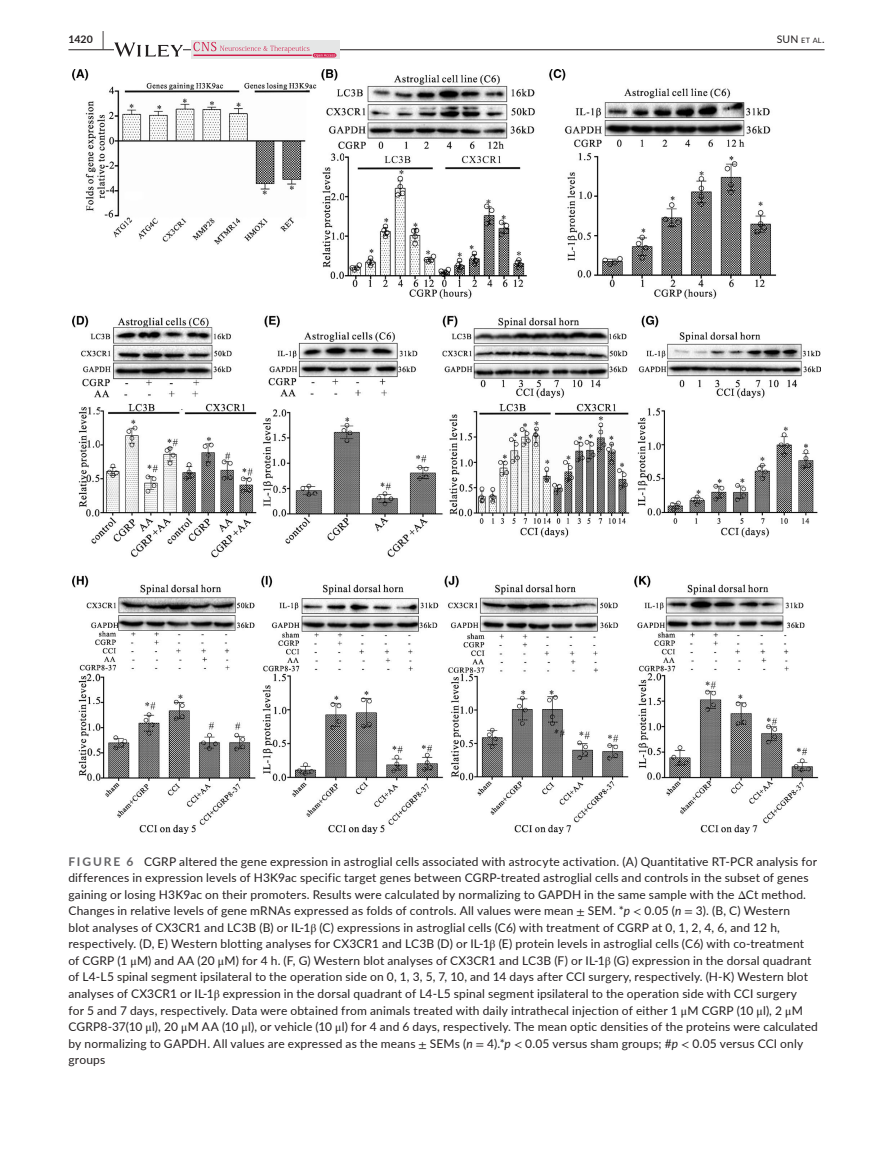
<style>
.page{position:relative;width:893px;height:1174px;background:#fff}
.page>*{position:absolute;margin:0;border:0;box-sizing:border-box;transform-origin:0 0}
.t1{font:12px/16.5px "Lato";letter-spacing:.015em;color:#231f20}
.t2{font:10.5px "Lato";color:#231f20}
.t3{font:700 10.5px "Lato";color:#231f20}
.s1{font-size:19.5px}
.s2{font-size:7.35px}
.s3{font-weight:700;color:#636366}
.s4{font-family:"STIX"}
.s5{font-style:italic}
</style>
<div class="page">
<hr style="left:68px;top:49px;width:756px;height:1px;background:#231f20">
<svg style="left:114px;top:42px;width:69px;height:15px"></svg>
<div style="left:191px;top:40px;width:148px;height:19px;background:#e5e6e6"></div>
<hr style="left:313px;top:53px;width:23px;height:4px;background:#d5325d;border-radius:2px">
<svg style="left:193px;top:42px;width:142px;height:15px"></svg>
<img style="left:72px;top:69px;width:749px;height:764px">
<p class="t3" style="left:68px;top:31px;width:37px">1420 <span class="s1">|</span></p>
<p class="t2" style="left:777px;top:31px;width:49px">SUN <span class="s2">et al</span>.</p>
<p class="t1" style="left:68px;top:853px;width:751px"><span class="s3">FIGURE 6</span> CGRP altered the gene expression in astroglial cells associated with astrocyte activation. (A) Quantitative RT-PCR analysis for differences in expression levels of H3K9ac specific target genes between CGRP-treated astroglial cells and controls in the subset of genes gaining or losing H3K9ac on their promoters. Results were calculated by normalizing to GAPDH in the same sample with the <span class="s4">Δ</span>Ct method.<br>Changes in relative levels of gene mRNAs expressed as folds of controls. All values were mean <span class="s4">±</span> SEM. *<span class="s5">p</span> <span class="s4">&lt;</span> 0.05 (<span class="s5">n</span> <span class="s4">=</span> 3). (B, C) Western<br>blot analyses of CX3CR1 and LC3B (B) or IL-1<span class="s4">β</span> (C) expressions in astroglial cells (C6) with treatment of CGRP at 0, 1, 2, 4, 6, and 12 h, respectively. (D, E) Western blotting analyses for CX3CR1 and LC3B (D) or IL-1<span class="s4">β</span> (E) protein levels in astroglial cells (C6) with co-treatment of CGRP (1 <span class="s4">μ</span>M) and AA (20 <span class="s4">μ</span>M) for 4 h. (F, G) Western blot analyses of CX3CR1 and LC3B (F) or IL-1<span class="s4">β</span> (G) expression in the dorsal quadrant of L4-L5 spinal segment ipsilateral to the operation side on 0, 1, 3, 5, 7, 10, and 14 days after CCI surgery, respectively. (H-K) Western blot analyses of CX3CR1 or IL-1<span class="s4">β</span> expression in the dorsal quadrant of L4-L5 spinal segment ipsilateral to the operation side with CCI surgery<br>for 5 and 7 days, respectively. Data were obtained from animals treated with daily intrathecal injection of either 1 <span class="s4">μ</span>M CGRP (10 <span class="s4">μ</span>l), 2 <span class="s4">μ</span>M CGRP8-37(10 <span class="s4">μ</span>l), 20 <span class="s4">μ</span>M AA (10 <span class="s4">μ</span>l), or vehicle (10 <span class="s4">μ</span>l) for 4 and 6 days, respectively. The mean optic densities of the proteins were calculated by normalizing to GAPDH. All values are expressed as the means <span class="s4">±</span> SEMs (<span class="s5">n</span> <span class="s4">=</span> 4).*<span class="s5">p</span> <span class="s4">&lt;</span> 0.05 versus sham groups; #<span class="s5">p</span> <span class="s4">&lt;</span> 0.05 versus CCI only groups</p>
</div>
